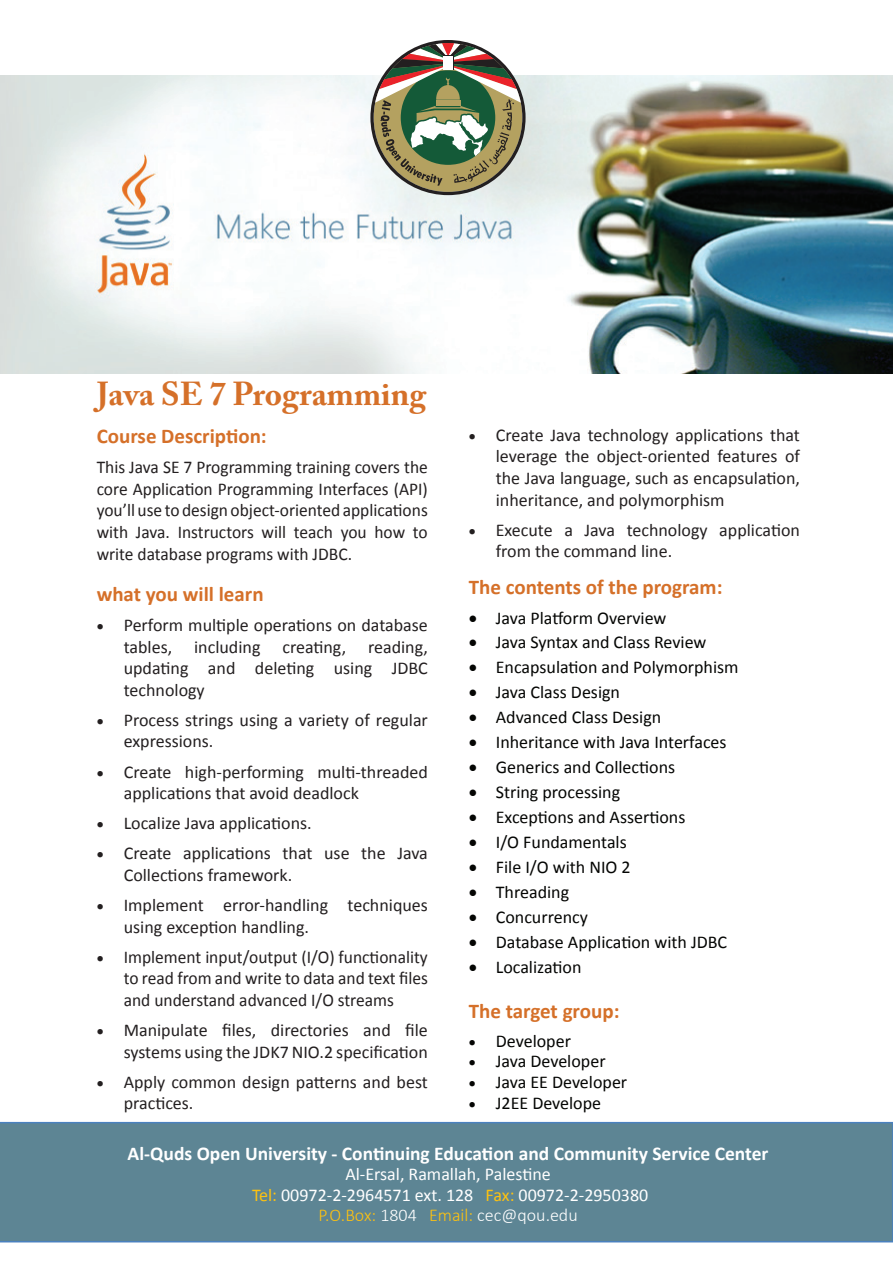
<style>
.page{position:relative;width:893px;height:1263px;background:#fff}
.page>*{position:absolute;margin:0;border:0;box-sizing:border-box;transform-origin:0 0}
.t1{font:700 33px "Adobe Caslon Pro";color:#d57029}
.t2{font:700 21px "Calibri";color:#d57029}
.t3{font:700 19.5px "Calibri";color:#fff}
.t4{font:18px/21.6px "Calibri";color:#231f20}
.t5{font:18px "Calibri";color:#040503}
.t6{font:18px/20.7px "Calibri";color:#fff}
.t7{font:18px "Symbol";color:#040503}
.t8{font:300 18px "Calibri";color:#fec210}
.t9{font:15px "Symbol";color:#231f20}
.t10{font:15px "Symbol";color:#040503}
.s1{color:#fec210}
.s2{font-weight:300;color:#fec210}
.s3{font-weight:300}
.s4{color:#fff}
</style>
<div class="page">
<img style="left:0;top:76px;width:893px;height:297px">
<svg style="left:370px;top:40px;width:156px;height:155px"></svg>
<div style="left:443px;top:55px;width:11px;height:15px;background:#231f20"></div>
<div style="left:443px;top:56px;width:10px;height:14px;background:#fff"></div>
<div style="left:0;top:1122px;width:893px;height:120px;background:#5d8594"></div>
<h1 class="t1" style="left:97px;top:374px;width:331px">Java SE 7 Programming</h1>
<p class="t2" style="left:97px;top:423px;width:172px">Course Description:</p>
<p class="t4" style="left:97px;top:456px;width:333px;text-align:justify">This Java SE 7 Programming training covers the core Application Programming Interfaces (API( you l l’ usetodesignobject-orientedapplications with Java. Instructors will teach you how to write database programs with JDBC.</p>
<p class="t2" style="left:97px;top:581px;width:168px">what you will learn</p>
<p class="t4" style="left:124px;top:613px;width:306px">Perform multiple operations on database</p>
<p class="t9" style="left:97px;top:616px;width:8px">•</p>
<p class="t9" style="left:97px;top:711px;width:8px">•</p>
<p class="t9" style="left:97px;top:762px;width:8px">•</p>
<p class="t9" style="left:97px;top:814px;width:8px">•</p>
<p class="t9" style="left:97px;top:844px;width:8px">•</p>
<p class="t9" style="left:97px;top:896px;width:8px">•</p>
<p class="t9" style="left:97px;top:948px;width:8px">•</p>
<p class="t9" style="left:97px;top:1021px;width:8px">•</p>
<p class="t9" style="left:97px;top:1073px;width:8px">•</p>
<p class="t4" style="left:124px;top:635px;width:50px">tables,</p>
<p class="t4" style="left:194px;top:635px;width:68px">including</p>
<p class="t4" style="left:282px;top:635px;width:65px">creating,</p>
<p class="t4" style="left:368px;top:635px;width:61px">reading,</p>
<p class="t4" style="left:255px;top:656px;width:61px">deleting</p>
<p class="t4" style="left:124px;top:656px;width:83px">updating technology</p>
<p class="t4" style="left:124px;top:708px;width:306px">Process strings using a variety of regular</p>
<p class="t4" style="left:208px;top:656px;width:29px">and</p>
<p class="t4" style="left:334px;top:656px;width:40px">using</p>
<p class="t4" style="left:392px;top:656px;width:38px">JDBC</p>
<p class="t4" style="left:124px;top:730px;width:91px">expressions.</p>
<p class="t4" style="left:124px;top:760px;width:49px">Create</p>
<p class="t4" style="left:185px;top:760px;width:121px">high-performing</p>
<p class="t4" style="left:317px;top:760px;width:112px">multi-threaded</p>
<p class="t4" style="left:124px;top:777px;width:237px;line-height:30.2px">applications that avoid deadlock<br>Localize Java applications.</p>
<p class="t4" style="left:124px;top:842px;width:49px">Create</p>
<p class="t4" style="left:183px;top:842px;width:89px">applications</p>
<p class="t4" style="left:283px;top:842px;width:31px">that</p>
<p class="t4" style="left:324px;top:842px;width:27px">use</p>
<p class="t4" style="left:361px;top:842px;width:26px">the</p>
<p class="t4" style="left:397px;top:842px;width:32px">Java</p>
<p class="t4" style="left:124px;top:863px;width:170px">Collections framework.</p>
<p class="t4" style="left:124px;top:893px;width:82px">Implement</p>
<p class="t4" style="left:223px;top:893px;width:107px">error-handling</p>
<p class="t4" style="left:348px;top:893px;width:82px">techniques</p>
<p class="t4" style="left:124px;top:911px;width:306px;line-height:30.2px">using exception handling.<br>Implement input/output O/ I( ) functionality</p>
<p class="t4" style="left:124px;top:967px;width:306px">to read from and write to data and text files and understand advanced O/ I streams</p>
<p class="t4" style="left:405px;top:1018px;width:24px">file</p>
<p class="t4" style="left:222px;top:1018px;width:36px">files,</p>
<p class="t4" style="left:124px;top:1018px;width:85px">Manipulate</p>
<p class="t4" style="left:271px;top:1018px;width:79px">directories</p>
<p class="t4" style="left:363px;top:1018px;width:29px">and</p>
<p class="t4" style="left:124px;top:1036px;width:306px;line-height:30.2px">systems using the JDK7 NIO.2 specification<br>Apply common design patterns and best</p>
<p class="t9" style="left:469px;top:426px;width:8px">•</p>
<p class="t9" style="left:469px;top:521px;width:8px">•</p>
<p class="t4" style="left:496px;top:423px;width:306px">Create Java technology applications that</p>
<p class="t4" style="left:496px;top:445px;width:306px;text-align:justify">leverage the object-oriented features of the Java language, such as encapsulation, inheritance, and polymorphism</p>
<p class="t4" style="left:719px;top:518px;width:82px">application</p>
<p class="t4" style="left:627px;top:518px;width:83px">technology</p>
<p class="t4" style="left:584px;top:518px;width:32px">Java</p>
<p class="t4" style="left:496px;top:518px;width:58px">Execute</p>
<p class="t4" style="left:564px;top:518px;width:10px">a</p>
<p class="t4" style="left:496px;top:540px;width:178px">from the command line.</p>
<p class="t2" style="left:469px;top:574px;width:255px">The contents of the program:</p>
<p class="t5" style="left:496px;top:606px;width:172px">Java Platform Overview</p>
<p class="t7" style="left:469px;top:605px;width:10px">•</p>
<p class="t7" style="left:469px;top:630px;width:10px">•</p>
<p class="t5" style="left:496px;top:631px;width:212px">Java Syntax and Class Review</p>
<p class="t7" style="left:469px;top:655px;width:10px">•</p>
<p class="t5" style="left:496px;top:656px;width:244px">Encapsulation and Polymorphism</p>
<p class="t7" style="left:469px;top:680px;width:10px">•</p>
<p class="t5" style="left:496px;top:681px;width:126px">Java Class Design</p>
<p class="t7" style="left:469px;top:705px;width:10px">•</p>
<p class="t5" style="left:496px;top:706px;width:167px">Advanced Class Design</p>
<p class="t7" style="left:469px;top:730px;width:10px">•</p>
<p class="t5" style="left:496px;top:731px;width:232px">Inheritance with Java Interfaces</p>
<p class="t7" style="left:469px;top:755px;width:10px">•</p>
<p class="t5" style="left:496px;top:756px;width:181px">Generics and Collections</p>
<p class="t7" style="left:469px;top:780px;width:10px">•</p>
<p class="t5" style="left:496px;top:781px;width:126px">String processing</p>
<p class="t7" style="left:469px;top:805px;width:10px">•</p>
<p class="t5" style="left:496px;top:806px;width:191px">Exceptions and Assertions</p>
<p class="t7" style="left:469px;top:830px;width:10px">•</p>
<p class="t5" style="left:496px;top:831px;width:132px">O/ I Fundamentals</p>
<p class="t7" style="left:469px;top:855px;width:10px">•</p>
<p class="t5" style="left:496px;top:856px;width:136px">File O/ I with NIO 2</p>
<p class="t7" style="left:469px;top:880px;width:10px">•</p>
<p class="t5" style="left:496px;top:881px;width:75px">Threading</p>
<p class="t7" style="left:469px;top:905px;width:10px">•</p>
<p class="t5" style="left:496px;top:906px;width:94px">Concurrency</p>
<p class="t7" style="left:469px;top:930px;width:10px">•</p>
<p class="t5" style="left:496px;top:931px;width:233px">Database Application with JDBC</p>
<p class="t5" style="left:496px;top:956px;width:87px">Localization</p>
<p class="t7" style="left:469px;top:955px;width:10px">•</p>
<p class="t2" style="left:469px;top:997px;width:152px">The target group:</p>
<p class="t5" style="left:496px;top:1029px;width:77px">Developer</p>
<p class="t10" style="left:469px;top:1032px;width:8px">•</p>
<p class="t10" style="left:469px;top:1052px;width:8px">•</p>
<p class="t10" style="left:469px;top:1073px;width:8px">•</p>
<p class="t5" style="left:496px;top:1050px;width:111px">Java Developer</p>
<p class="t5" style="left:496px;top:1071px;width:133px">Java EE Developer</p>
<p class="t5" style="left:496px;top:1092px;width:107px">2J EE Develope</p>
<p class="t4" style="left:124px;top:1092px;width:71px">practices.</p>
<p class="t10" style="left:469px;top:1094px;width:8px">•</p>
<p class="t3" style="left:128px;top:1141px;width:642px">Al-Quds Open University - Continuing Education and Community Service Center</p>
<p class="t6" style="left:486px;top:1163px;width:164px;text-indent:-140px">Al-Ersal, Ramallah, Palestine<br><span class="s1">Fax:</span> 00972-2-2950380</p>
<p class="t6" style="left:429px;top:1184px;width:150px;line-height:20.2px;text-indent:-177px"><span class="s1">Tel:</span> 00972-2-2964571 ext. 128<br><span class="s2">Email:</span> <span class="s3">cec@qou.edu</span></p>
<p class="t8" style="left:318px;top:1204px;width:100px">O.P .Box: <span class="s4">1804</span></p>
</div>
